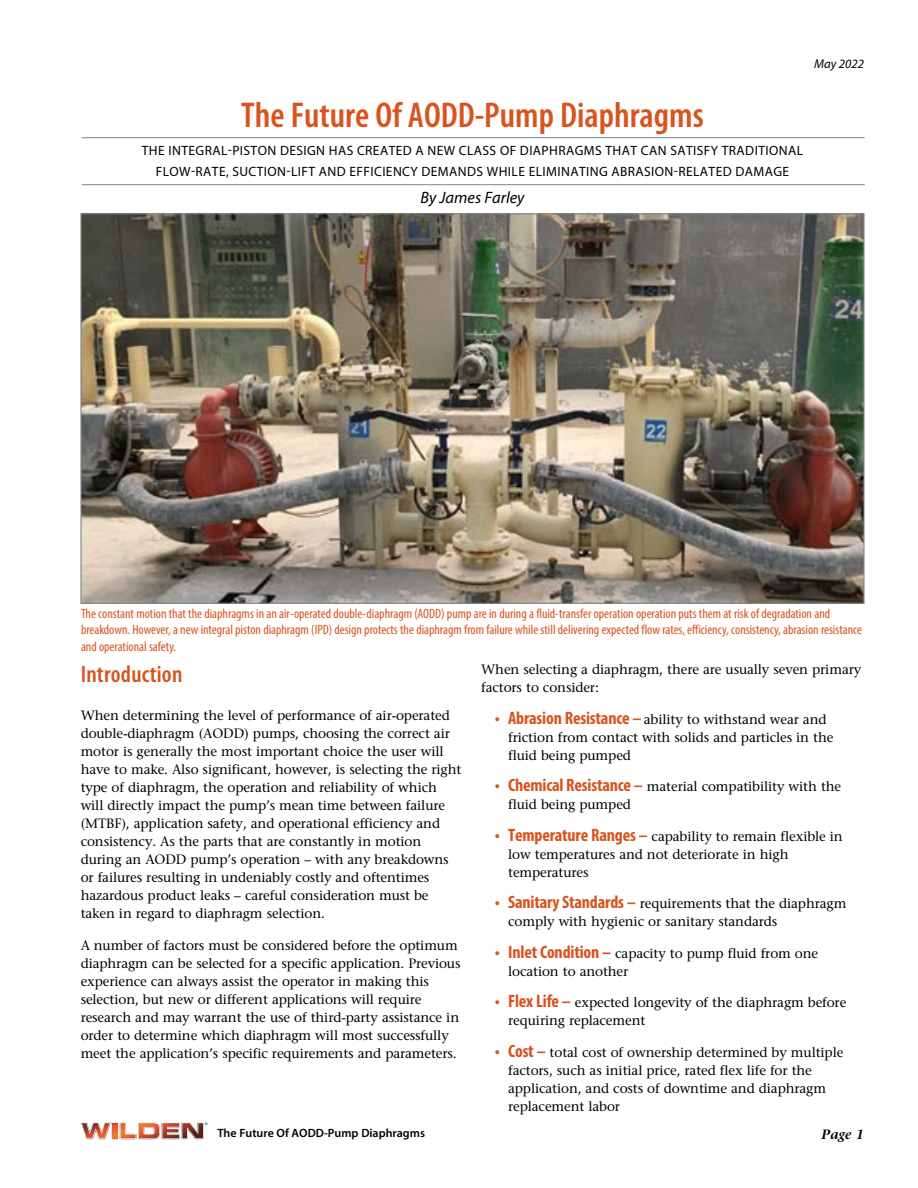
<style>
.page{position:relative;width:918px;height:1188px;background:#fff}
.page>*{position:absolute;margin:0;border:0;box-sizing:border-box;transform-origin:0 0}
.t1{font:600 condensed 36px "Myriad Pro";color:#d9531e}
.t2{font:600 condensed 24px "Myriad Pro";letter-spacing:.01em;color:#d9531e}
.t3{font:italic 16.5px "Myriad Pro";color:#000}
.t4{font:13.5px/18px "Stone Serif";letter-spacing:-.01em;color:#000}
.t5{font:condensed 13.5px/16.2px "Myriad Pro";color:#d9531e}
.t6{font:13.5px/21px "Myriad Pro";letter-spacing:.03em;color:#000;text-align:center}
.t7{font:italic 600 13.5px "Stone Serif";color:#000}
.t8{font:italic 12.75px "Myriad Pro";color:#000}
.t9{font:600 12px "Myriad Pro";color:#000}
.s1{font-family:"Myriad Pro";font-weight:700;font-stretch:condensed;font-size:18px;color:#d9531e}
</style>
<div class="page">
<svg style="left:81px;top:1122px;width:127px;height:17px"></svg>
<hr style="left:82px;top:184px;width:783px;height:1px;background:#7e868c">
<hr style="left:82px;top:137px;width:783px;height:1px;background:#7e868c">
<img style="left:82px;top:215px;width:781px;height:387px">
<p class="t8" style="left:814px;top:55px;width:51px">May 2022</p>
<h1 class="t1" style="left:241px;top:95px;width:464px">The Future Of AODD-Pump Diaphragms</h1>
<p class="t6" style="left:142px;top:140px;width:663px">THE INTEGRAL-PISTON DESIGN HAS CREATED A NEW CLASS OF DIAPHRAGMS THAT CAN SATISFY TRADITIONAL<br>FLOW-RATE, SUCTION-LIFT AND EFFICIENCY DEMANDS WHILE ELIMINATING ABRASION-RELATED DAMAGE</p>
<p class="t3" style="left:420px;top:187px;width:106px">By James Farley</p>
<p class="t5" style="left:81px;top:605px;width:783px">The constant motion that the diaphragms in an air-operated double-diaphragm (AODD) pump are in during a fluid-transfer operation operation puts them at risk of degradation and breakdown. However, a new integral piston diaphragm (IPD) design protects the diaphragm from failure while still delivering expected flow rates, efficiency, consistency, abrasion resistance and operational safety.</p>
<h2 class="t2" style="left:81px;top:661px;width:103px">Introduction</h2>
<p class="t4" style="left:81px;top:707px;width:382px">When determining the level of performance of air-operated double-diaphragm (AODD) pumps, choosing the correct air motor is generally the most important choice the user will have to make. Also significant, however, is selecting the right type of diaphragm, the operation and reliability of which will directly impact the pump’s mean time between failure (MTBF), application safety, and operational efficiency and consistency. As the parts that are constantly in motion during an AODD pump’s operation – with any breakdowns or failures resulting in undeniably costly and oftentimes hazardous product leaks – careful consideration must be taken in regard to diaphragm selection.</p>
<p class="t4" style="left:81px;top:936px;width:381px">A number of factors must be considered before the optimum diaphragm can be selected for a specific application. Previous experience can always assist the operator in making this selection, but new or different applications will require research and may warrant the use of third-party assistance in order to determine which diaphragm will most successfully meet the application’s specific requirements and parameters.</p>
<p class="t4" style="left:481px;top:660px;width:382px">When selecting a diaphragm, there are usually seven primary factors to consider:</p>
<p class="t4" style="left:508px;top:710px;width:327px;text-indent:-14px"><span class="s1">• Abrasion Resistance –</span> ability to withstand wear and friction from contact with solids and particles in the fluid being pumped</p>
<p class="t4" style="left:508px;top:777px;width:335px;text-indent:-14px"><span class="s1">• Chemical Resistance –</span> material compatibility with the fluid being pumped</p>
<p class="t4" style="left:508px;top:827px;width:336px;text-indent:-14px"><span class="s1">• Temperature Ranges –</span> capability to remain flexible in low temperatures and not deteriorate in high temperatures</p>
<p class="t4" style="left:508px;top:894px;width:340px;text-indent:-13px"><span class="s1">• Sanitary Standards –</span> requirements that the diaphragm comply with hygienic or sanitary standards</p>
<p class="t4" style="left:508px;top:944px;width:312px;text-indent:-13px"><span class="s1">• Inlet Condition –</span> capacity to pump fluid from one location to another</p>
<p class="t4" style="left:508px;top:993px;width:340px;text-indent:-13px"><span class="s1">• Flex Life –</span> expected longevity of the diaphragm before requiring replacement</p>
<p class="t4" style="left:508px;top:1043px;width:337px;text-indent:-13px"><span class="s1">• Cost –</span> total cost of ownership determined by multiple factors, such as initial price, rated flex life for the application, and costs of downtime and diaphragm replacement labor</p>
<p class="t9" style="left:217px;top:1125px;width:209px">The Future Of AODD-Pump Diaphragms</p>
<p class="t7" style="left:822px;top:1126px;width:44px">Page 1</p>
</div>
